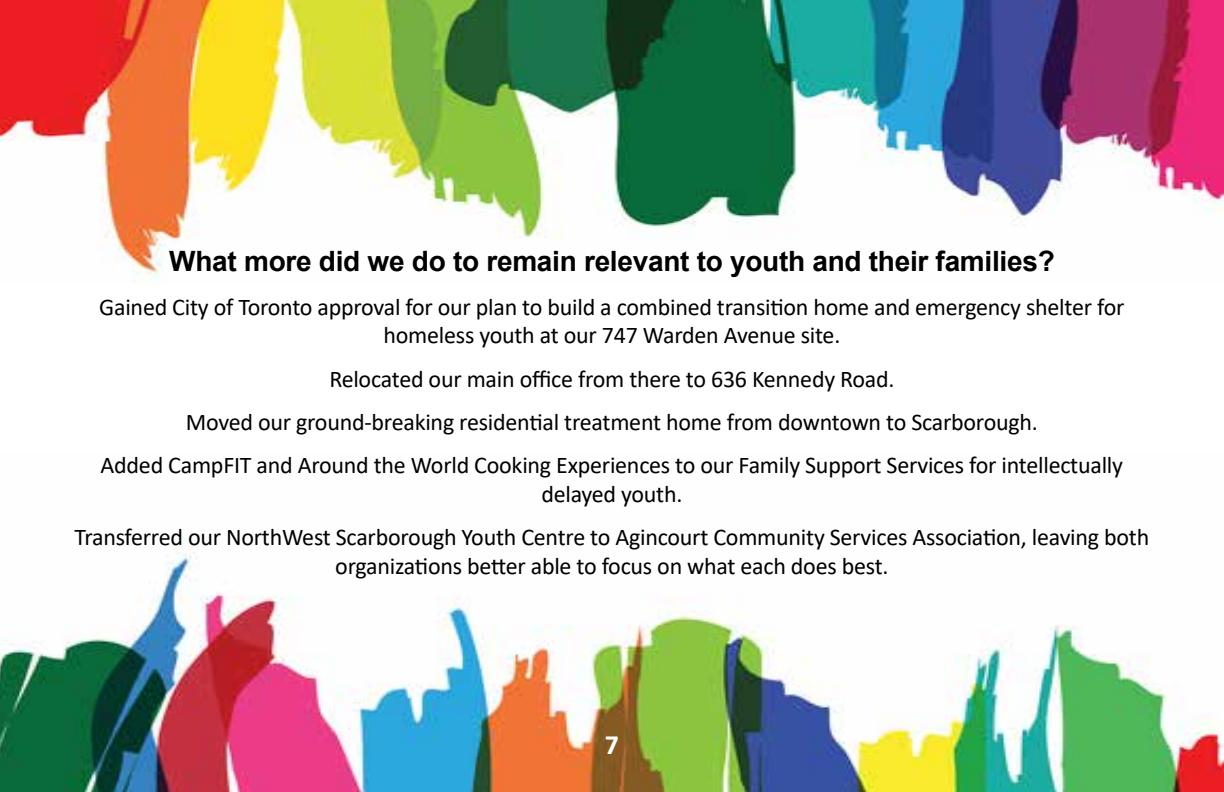
<style>
.page{position:relative;width:1224px;height:792px;background:#fff}
.page>*{position:absolute;margin:0;border:0;box-sizing:border-box;transform-origin:0 0}
.t1{font:700 28px "Arial";letter-spacing:-.01em;color:#000}
.t2{font:700 28px "Calibri";color:#fff}
.t3{font:24px/43.2px "Calibri";letter-spacing:-.01em;color:#000;text-align:center}
</style>
<div class="page">
<img style="left:0;top:0;width:1224px;height:280px">
<img style="left:0;top:538px;width:1224px;height:254px">
<p class="t1" style="left:169px;top:242px;width:887px">What more did we do to remain relevant to youth and their families?</p>
<p class="t3" style="left:99px;top:292px;width:1027px;line-height:28.8px">Gained City of Toronto approval for our plan to build a combined transition home and emergency shelter for homeless youth at our 747 Warden Avenue site.</p>
<p class="t3" style="left:101px;top:356px;width:1024px">Relocated our main office from there to 636 Kennedy Road.<br>Moved our ground-breaking residential treatment home from downtown to Scarborough.<br>Added CampFIT and Around the World Cooking Experiences to our Family Support Services for intellectually</p>
<p class="t3" style="left:75px;top:472px;width:1076px">delayed youth.<br>Transferred our NorthWest Scarborough Youth Centre to Agincourt Community Services Association, leaving both</p>
<p class="t3" style="left:335px;top:544px;width:555px">organizations better able to focus on what each does best.</p>
<p class="t2" style="left:605px;top:725px;width:16px">7</p>
</div>
